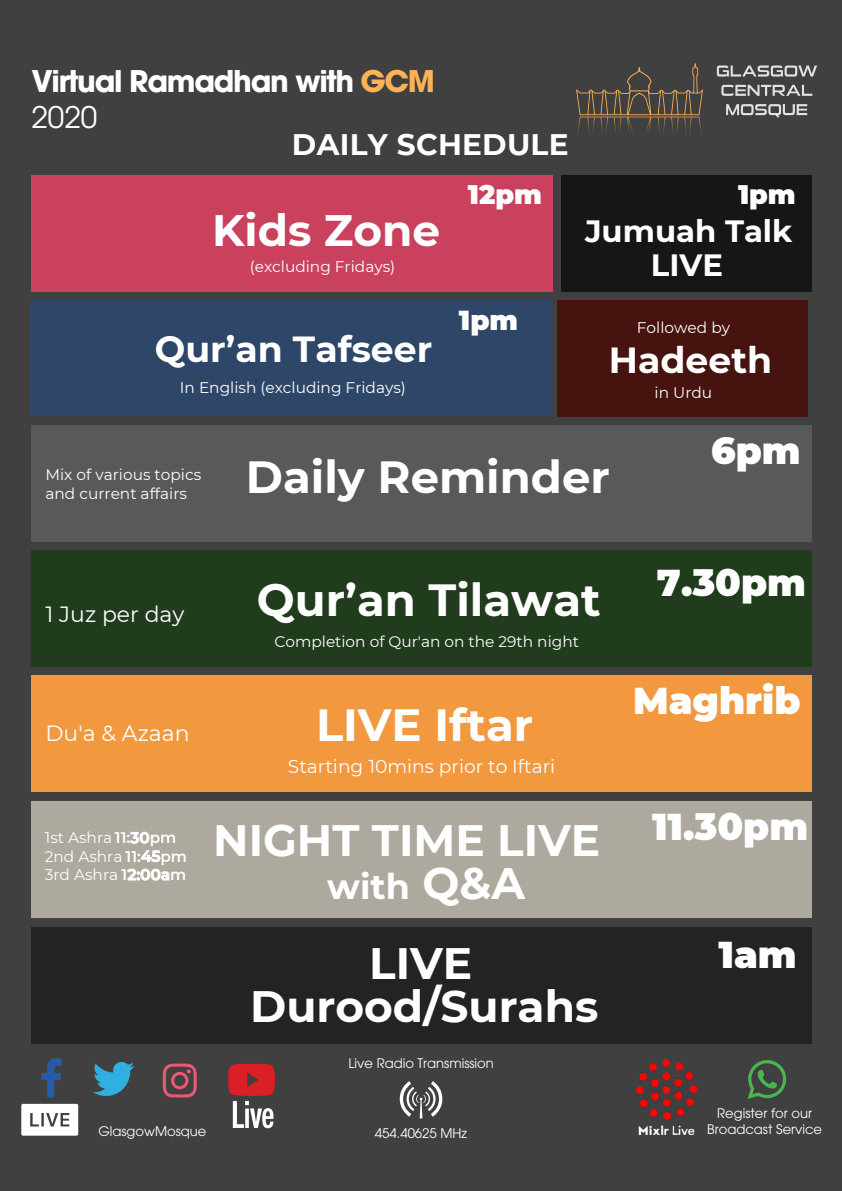
<style>
.page{position:relative;width:842px;height:1191px;background:#fff}
.page>*{position:absolute;margin:0;border:0;box-sizing:border-box;transform-origin:0 0}
.t1{font:700 45px "Montserrat";color:#fff}
.t2{font:700 43.9px/42.8px "Montserrat";color:#fff;text-align:center}
.t3{font:700 43.9px "Montserrat";color:#fff}
.t4{font:900 37.3px "Montserrat";color:#fff}
.t5{font:700 36.2px "Montserrat";color:#fff}
.t6{font:700 35px "Montserrat";color:#fff}
.t7{font:700 30.7px/34px "Montserrat";color:#fff;text-align:center}
.t8{font:700 29.6px/35.6px "ITC Avant Garde Pro";letter-spacing:-.045em;color:#fff}
.t9{font:700 29.6px "Montserrat";letter-spacing:.01em;color:#fff}
.t10{font:900 27.4px "Montserrat";color:#fff}
.t11{font:900 26.8px "Montserrat";color:#fff}
.t12{font:21.9px "Montserrat";color:#fff}
.t13{font:18.7px "Montserrat";color:#fff}
.t14{font:15.4px/18.4px "Montserrat";color:#fff}
.t15{font:13.2px/15.8px "ITC Avant Garde Pro";color:#fff;text-align:center}
.s1{color:#fbb355}
.s2{font-weight:400}
.s3{font-weight:600}
.s4{font-size:43.9px}
</style>
<div class="page">
<div style="left:0;top:35px;width:842px;height:1120px;background:#404040"></div>
<img style="left:637px;top:1059px;width:60px;height:75px">
<div style="left:31px;top:175px;width:521px;height:117px;background:#c9415d"></div>
<div style="left:557px;top:300px;width:251px;height:117px;background:#47130f"></div>
<div style="left:31px;top:550px;width:781px;height:117px;background:#203c1c"></div>
<div style="left:30px;top:299px;width:521px;height:117px;background:#2e4768"></div>
<div style="left:31px;top:424px;width:781px;height:117px;background:#58595b"></div>
<div style="left:31px;top:675px;width:781px;height:117px;background:#f2983f"></div>
<div style="left:31px;top:801px;width:781px;height:117px;background:#aea99e"></div>
<div style="left:31px;top:927px;width:781px;height:117px;background:#232323"></div>
<svg style="left:400px;top:1081px;width:43px;height:37px"></svg>
<svg style="left:747px;top:1060px;width:40px;height:39px"></svg>
<svg style="left:21px;top:1103px;width:57px;height:32px;background:#e2e2e2"></svg>
<svg style="left:726px;top:104px;width:81px;height:14px"></svg>
<svg style="left:717px;top:65px;width:100px;height:12px"></svg>
<svg style="left:721px;top:85px;width:91px;height:11px"></svg>
<svg style="left:576px;top:63px;width:127px;height:53px"></svg>
<div style="left:561px;top:175px;width:251px;height:117px;background:#161616"></div>
<svg style="left:41px;top:1058px;width:21px;height:39px"></svg>
<svg style="left:93px;top:1062px;width:41px;height:34px"></svg>
<svg style="left:163px;top:1063px;width:34px;height:34px"></svg>
<svg style="left:228px;top:1063px;width:47px;height:65px"></svg>
<div style="left:0;top:0;width:842px;height:46px;background:#404040"></div>
<div style="left:0;top:1149px;width:842px;height:42px;background:#404040"></div>
<h3 class="t8" style="left:32px;top:63px;width:405px">Virtual Ramadhan with <span class="s1">GCM<br></span><span class="s2">2020</span></h3>
<h3 class="t9" style="left:292px;top:123px;width:278px">DAILY SCHEDULE</h3>
<h2 class="t2" style="left:212px;top:206px;width:230px">Kids Zone</h2>
<p class="t14" style="left:250px;top:257px;width:147px">(excluding Fridays)</p>
<h3 class="t5" style="left:155px;top:323px;width:279px">Qur’an Tafseer</h3>
<p class="t14" style="left:180px;top:378px;width:228px">In English (excluding Fridays)</p>
<h3 class="t11" style="left:468px;top:174px;width:76px">12pm</h3>
<h3 class="t10" style="left:459px;top:299px;width:61px">1pm</h3>
<h3 class="t11" style="left:738px;top:174px;width:59px">1pm</h3>
<h3 class="t7" style="left:585px;top:213px;width:209px">Jumuah Talk<br>LIVE</h3>
<p class="t14" style="left:637px;top:317px;width:95px">Followed by</p>
<h3 class="t5" style="left:609px;top:334px;width:165px">Hadeeth</h3>
<p class="t14" style="left:655px;top:383px;width:59px">in Urdu</p>
<p class="t14" style="left:45px;top:465px;width:157px">Mix of various topics and current affairs</p>
<h1 class="t1" style="left:246px;top:445px;width:365px">Daily Reminder</h1>
<h3 class="t4" style="left:711px;top:422px;width:91px">6pm</h3>
<h3 class="t12" style="left:46px;top:599px;width:140px">1 Juz per day</h3>
<h3 class="t12" style="left:45px;top:718px;width:146px">Du'a &amp; Azaan</h3>
<p class="t14" style="left:45px;top:828px;width:144px">1st Ashra <span class="s3">11:30pm<br></span>2nd Ashra <span class="s3">11:45pm<br></span>3rd Ashra <span class="s3">12:00am</span></p>
<h1 class="t1" style="left:257px;top:567px;width:345px">Qur’an Tilawat</h1>
<p class="t14" style="left:274px;top:632px;width:306px">Completion of Qur'an on the 29th night</p>
<h1 class="t1" style="left:316px;top:692px;width:219px">LIVE Iftar</h1>
<p class="t13" style="left:288px;top:753px;width:269px">Starting 10mins prior to Iftari</p>
<h2 class="t3" style="left:213px;top:809px;width:389px">NIGHT TIME LIVE</h2>
<h3 class="t6" style="left:327px;top:861px;width:199px">with <span class="s4">Q&amp;A</span></h3>
<h2 class="t2" style="left:250px;top:940px;width:350px">LIVE<br>Durood/Surahs</h2>
<p class="t15" style="left:348px;top:1054px;width:147px">Live Radio Transmission</p>
<p class="t15" style="left:98px;top:1123px;width:110px">GlasgowMosque</p>
<p class="t15" style="left:375px;top:1125px;width:94px">454.40625 MHz</p>
<h3 class="t4" style="left:657px;top:554px;width:151px">7.30pm</h3>
<h3 class="t4" style="left:633px;top:673px;width:169px">Maghrib</h3>
<h3 class="t4" style="left:652px;top:799px;width:158px">11.30pm</h3>
<h3 class="t4" style="left:718px;top:927px;width:80px">1am</h3>
<p class="t15" style="left:707px;top:1105px;width:116px">Register for our<br>Broadcast Service</p>
</div>
